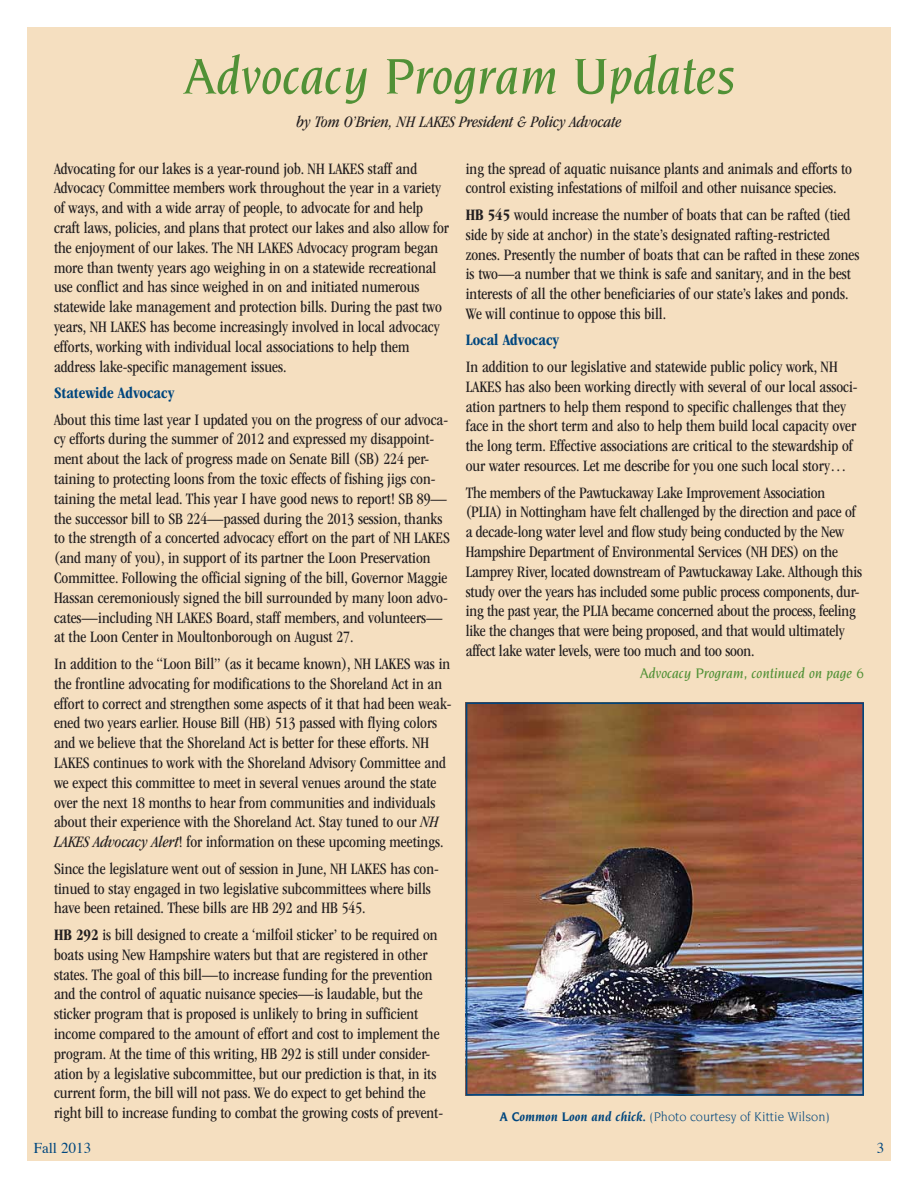
<style>
.page{position:relative;width:918px;height:1188px;background:#fff}
.page>*{position:absolute;margin:0;border:0;box-sizing:border-box;transform-origin:0 0}
.t1{font:italic 500 54px "Novarese Std";color:#519136}
.t2{font:condensed 16.5px/19.8px "ITC Garamond Std";color:#231f20}
.t3{font:italic condensed 16.5px "ITC Garamond Std";color:#231f20}
.t4{font:700 condensed 16.5px "ITC Garamond Std";color:#00467e}
.t5{font:italic 500 15px "Novarese Std";color:#519136}
.t6{font:15px "Times";color:#00467e}
.t7{font:13.5px "Novarese Std";color:#00467e;scale:.95 1}
.s1{font-style:italic}
.s2{font-weight:700}
.s3{font-weight:700;font-style:italic}
</style>
<div class="page">
<div style="left:27px;top:27px;width:864px;height:1134px;background:#f5dfc0"></div>
<img style="left:469px;top:705px;width:392px;height:388px">
<div style="left:466px;top:702px;width:398px;height:394px;border:2px solid #00467e"></div>
<h1 class="t1" style="left:183px;top:46px;width:553px">Advocacy Program Updates</h1>
<p class="t3" style="left:297px;top:112px;width:326px">by Tom O’Brien, NH LAKES President &amp; Policy Advocate</p>
<p class="t2" style="left:54px;top:159px;width:397px">Advocating for our lakes is a year-round job. NH LAKES staff and Advocacy Committee members work throughout the year in a variety of ways, and with a wide array of people, to advocate for and help craft laws, policies, and plans that protect our lakes and also allow for the enjoyment of our lakes. The NH LAKES Advocacy program began more than twenty years ago weighing in on a statewide recreational use conflict and has since weighed in on and initiated numerous statewide lake management and protection bills. During the past two years, NH LAKES has become increasingly involved in local advocacy efforts, working with individual local associations to help them address lake-specific management issues.</p>
<p class="t4" style="left:54px;top:384px;width:122px">Statewide Advocacy</p>
<p class="t2" style="left:54px;top:410px;width:397px">About this time last year I updated you on the progress of our advoca&shy;cy efforts during the summer of 2012 and expressed my disappoint&shy;ment about the lack of progress made on Senate Bill (SB) 224 per&shy;taining to protecting loons from the toxic effects of fishing jigs con&shy;taining the metal lead. This year I have good news to report! SB 89— the successor bill to SB 224—passed during the 2013 session, thanks to the strength of a concerted advocacy effort on the part of NH LAKES (and many of you), in support of its partner the Loon Preservation Committee. Following the official signing of the bill, Governor Maggie Hassan ceremoniously signed the bill surrounded by many loon advo&shy;cates—including NH LAKES Board, staff members, and volunteers— at the Loon Center in Moultonborough on August 27.</p>
<p class="t2" style="left:54px;top:654px;width:399px">In addition to the “Loon Bill” (as it became known), NH LAKES was in the frontline advocating for modifications to the Shoreland Act in an effort to correct and strengthen some aspects of it that had been weak&shy;ened two years earlier. House Bill (HB) 513 passed with flying colors and we believe that the Shoreland Act is better for these efforts. NH LAKES continues to work with the Shoreland Advisory Committee and we expect this committee to meet in several venues around the state over the next 18 months to hear from communities and individuals about their experience with the Shoreland Act. Stay tuned to our <span class="s1">NH LAKES Advocacy Alert</span>! for information on these upcoming meetings.</p>
<p class="t2" style="left:54px;top:859px;width:386px">Since the legislature went out of session in June, NH LAKES has con&shy;tinued to stay engaged in two legislative subcommittees where bills have been retained. These bills are HB 292 and HB 545.</p>
<p class="t2" style="left:54px;top:925px;width:391px"><span class="s2">HB 292</span> is bill designed to create a ‘milfoil sticker’ to be required on boats using New Hampshire waters but that are registered in other states. The goal of this bill—to increase funding for the prevention and the control of aquatic nuisance species—is laudable, but the sticker program that is proposed is unlikely to bring in sufficient income compared to the amount of effort and cost to implement the program. At the time of this writing, HB 292 is still under consider&shy;ation by a legislative subcommittee, but our prediction is that, in its current form, the bill will not pass. We do expect to get behind the right bill to increase funding to combat the growing costs of prevent-</p>
<p class="t2" style="left:466px;top:159px;width:388px">ing the spread of aquatic nuisance plants and animals and efforts to control existing infestations of milfoil and other nuisance species.</p>
<p class="t2" style="left:466px;top:205px;width:395px"><span class="s2">HB 545</span> would increase the number of boats that can be rafted (tied side by side at anchor) in the state’s designated rafting-restricted zones. Presently the number of boats that can be rafted in these zones is two—a number that we think is safe and sanitary, and in the best interests of all the other beneficiaries of our state’s lakes and ponds.<br>We will continue to oppose this bill.</p>
<p class="t4" style="left:466px;top:331px;width:95px">Local Advocacy</p>
<p class="t2" style="left:466px;top:357px;width:394px">In addition to our legislative and statewide public policy work, NH LAKES has also been working directly with several of our local associ&shy;ation partners to help them respond to specific challenges that they face in the short term and also to help them build local capacity over the long term. Effective associations are critical to the stewardship of our water resources. Let me describe for you one such local story…</p>
<p class="t2" style="left:466px;top:483px;width:398px">The members of the Pawtuckaway Lake Improvement Association (PLIA) in Nottingham have felt challenged by the direction and pace of a decade-long water level and flow study being conducted by the New Hampshire Department of Environmental Services (NH DES) on the Lamprey River, located downstream of Pawtuckaway Lake. Although this study over the years has included some public process components, dur&shy;ing the past year, the PLIA became concerned about the process, feeling like the changes that were being proposed, and that would ultimately affect lake water levels, were too much and too soon.</p>
<p class="t5" style="left:640px;top:665px;width:226px">Advocacy Program, continued on page 6</p>
<p class="t7" style="left:500px;top:1109px;width:349px"><span class="s3">A Common Loon and chick.</span> (Photo courtesy of Kittie Wilson)</p>
<p class="t6" style="left:34px;top:1134px;width:59px">Fall 2013</p>
<p class="t6" style="left:877px;top:1134px;width:9px">3</p>
</div>
